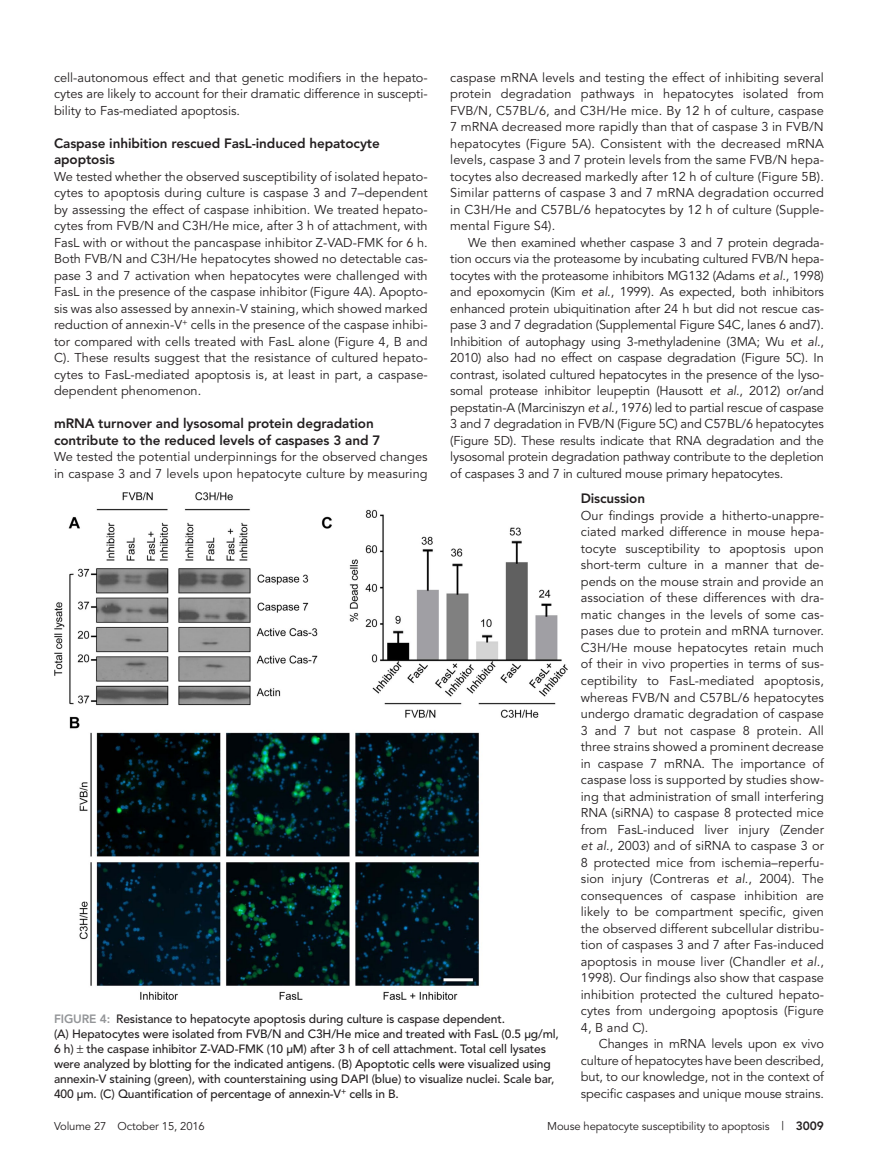
<style>
.page{position:relative;width:878px;height:1175px;background:#fff}
.page>*{position:absolute;margin:0;border:0;box-sizing:border-box;transform-origin:0 0}
.t1{font:800 13.5px/16.5px "Avenir";letter-spacing:-.005em;color:#231f20}
.ParaFL{font:12.75px/16.5px "Avenir";letter-spacing:.005em;color:#231f20;text-align:justify}
.Para{font:12.75px/16.5px "Avenir";letter-spacing:-.01em;color:#231f20;text-align:justify}
.FigCaption{font:500 12px/15px "Avenir";letter-spacing:-.01em;color:#231f20}
.t2{font:11.25px "Avenir";letter-spacing:-.01em;color:#231f20}
.s1{font-style:italic}
.s2{font-weight:800;color:#939598}
.s3{font-size:12px}
.s4{font-weight:800;font-size:12px}
</style>
<div class="page">
<img style="left:54px;top:493px;width:513px;height:507px">
<p class="ParaFL" style="left:54px;top:69px;width:375px">cell-autonomous effect and that genetic modifiers in the hepato&shy;cytes are likely to account for their dramatic difference in suscepti&shy;bility to Fas-mediated apoptosis.</p>
<h2 class="t1" style="left:54px;top:135px;width:327px">Caspase inhibition rescued FasL-induced hepatocyte apoptosis</h2>
<p class="ParaFL" style="left:54px;top:168px;width:375px">We tested whether the observed susceptibility of isolated hepato&shy;cytes to apoptosis during culture is caspase 3 and 7–dependent by assessing the effect of caspase inhibition. We treated hepato&shy;cytes from FVB/N and C3H/He mice, after 3 h of attachment, with FasL with or without the pancaspase inhibitor Z-VAD-FMK for 6 h.<br>Both FVB/N and C3H/He hepatocytes showed no detectable cas&shy;pase 3 and 7 activation when hepatocytes were challenged with FasL in the presence of the caspase inhibitor (Figure 4A). Apopto&shy;sis was also assessed by annexin-V staining, which showed marked reduction of annexin-V<sup>+</sup> cells in the presence of the caspase inhibi&shy;tor compared with cells treated with FasL alone (Figure 4, B and C). These results suggest that the resistance of cultured hepato&shy;cytes to FasL-mediated apoptosis is, at least in part, a caspase&shy;dependent phenomenon.</p>
<h2 class="t1" style="left:54px;top:415px;width:328px">mRNA turnover and lysosomal protein degradation contribute to the reduced levels of caspases 3 and 7</h2>
<p class="ParaFL" style="left:54px;top:449px;width:375px">We tested the potential underpinnings for the observed changes in caspase 3 and 7 levels upon hepatocyte culture by measuring</p>
<p class="ParaFL" style="left:450px;top:69px;width:375px">caspase mRNA levels and testing the effect of inhibiting several protein degradation pathways in hepatocytes isolated from FVB/N, C57BL/6, and C3H/He mice. By 12 h of culture, caspase 7 mRNA decreased more rapidly than that of caspase 3 in FVB/N hepatocytes (Figure 5A). Consistent with the decreased mRNA levels, caspase 3 and 7 protein levels from the same FVB/N hepa&shy;tocytes also decreased markedly after 12 h of culture (Figure 5B).<br>Similar patterns of caspase 3 and 7 mRNA degradation occurred in C3H/He and C57BL/6 hepatocytes by 12 h of culture (Supple&shy;mental Figure S4).</p>
<p class="Para" style="left:450px;top:234px;width:375px;text-indent:18px">We then examined whether caspase 3 and 7 protein degrada&shy;tion occurs via the proteasome by incubating cultured FVB/N hepa&shy;tocytes with the proteasome inhibitors MG132 (Adams <span class="s1">et al</span>., 1998) and epoxomycin (Kim <span class="s1">et al</span>., 1999). As expected, both inhibitors enhanced protein ubiquitination after 24 h but did not rescue cas&shy;pase 3 and 7 degradation (Supplemental Figure S4C, lanes 6 and7).<br>Inhibition of autophagy using 3-methyladenine (3MA; Wu <span class="s1">et al</span>., 2010) also had no effect on caspase degradation (Figure 5C). In contrast, isolated cultured hepatocytes in the presence of the lyso&shy;somal protease inhibitor leupeptin (Hausott <span class="s1">et al</span>., 2012) or/and pepstatin-A (Marciniszyn <span class="s1">et al</span>., 1976) led to partial rescue of caspase 3 and 7 degradation in FVB/N (Figure 5C) and C57BL/6 hepatocytes (Figure 5D). These results indicate that RNA degradation and the lysosomal protein degradation pathway contribute to the depletion of caspases 3 and 7 in cultured mouse primary hepatocytes.</p>
<h2 class="t1" style="left:580px;top:490px;width:66px">Discussion</h2>
<p class="ParaFL" style="left:580px;top:507px;width:245px">Our findings provide a hitherto-unappre&shy;ciated marked difference in mouse hepa&shy;tocyte susceptibility to apoptosis upon short-term culture in a manner that de&shy;pends on the mouse strain and provide an association of these differences with dra&shy;matic changes in the levels of some cas&shy;pases due to protein and mRNA turnover.<br>C3H/He mouse hepatocytes retain much of their in vivo properties in terms of sus&shy;ceptibility to FasL-mediated apoptosis, whereas FVB/N and C57BL/6 hepatocytes undergo dramatic degradation of caspase 3 and 7 but not caspase 8 protein. All three strains showed a prominent decrease in caspase 7 mRNA. The importance of caspase loss is supported by studies show&shy;ing that administration of small interfering RNA (siRNA) to caspase 8 protected mice from FasL-induced liver injury (Zender <span class="s1">et al</span>., 2003) and of siRNA to caspase 3 or 8 protected mice from ischemia–reperfu&shy;sion injury (Contreras <span class="s1">et al</span>., 2004). The consequences of caspase inhibition are likely to be compartment specific, given the observed different subcellular distribu&shy;tion of caspases 3 and 7 after Fas-induced apoptosis in mouse liver (Chandler <span class="s1">et al</span>., 1998). Our findings also show that caspase inhibition protected the cultured hepato&shy;cytes from undergoing apoptosis (Figure 4, B and C).</p>
<p class="Para" style="left:580px;top:1035px;width:245px;text-indent:18px">Changes in mRNA levels upon ex vivo culture of hepatocytes have been described, but, to our knowledge, not in the context of specific caspases and unique mouse strains.</p>
<p class="FigCaption" style="left:54px;top:1011px;width:506px"><span class="s2">FIGURE 4:</span> Resistance to hepatocyte apoptosis during culture is caspase dependent.<br>(A) Hepatocytes were isolated from FVB/N and C3H/He mice and treated with FasL (0.5 μg/ml, 6 h) the caspase inhibitor Z-VAD-FMK (10 μM) after 3 h of cell attachment. Total cell lysates were analyzed by blotting for the indicated antigens. (B) Apoptotic cells were visualized using annexin-V staining (green), with counterstaining using DAPI (blue) to visualize nuclei. Scale bar, 400 μm. (C) Quantification of percentage of annexin-V<sup>+</sup> cells in B.</p>
<p class="t2" style="left:54px;top:1119px;width:152px">Volume 27 October 15, 2016</p>
<p class="t2" style="left:547px;top:1119px;width:278px">Mouse hepatocyte susceptibility to apoptosis <span class="s3">|</span> <span class="s4">3009</span></p>
</div>
